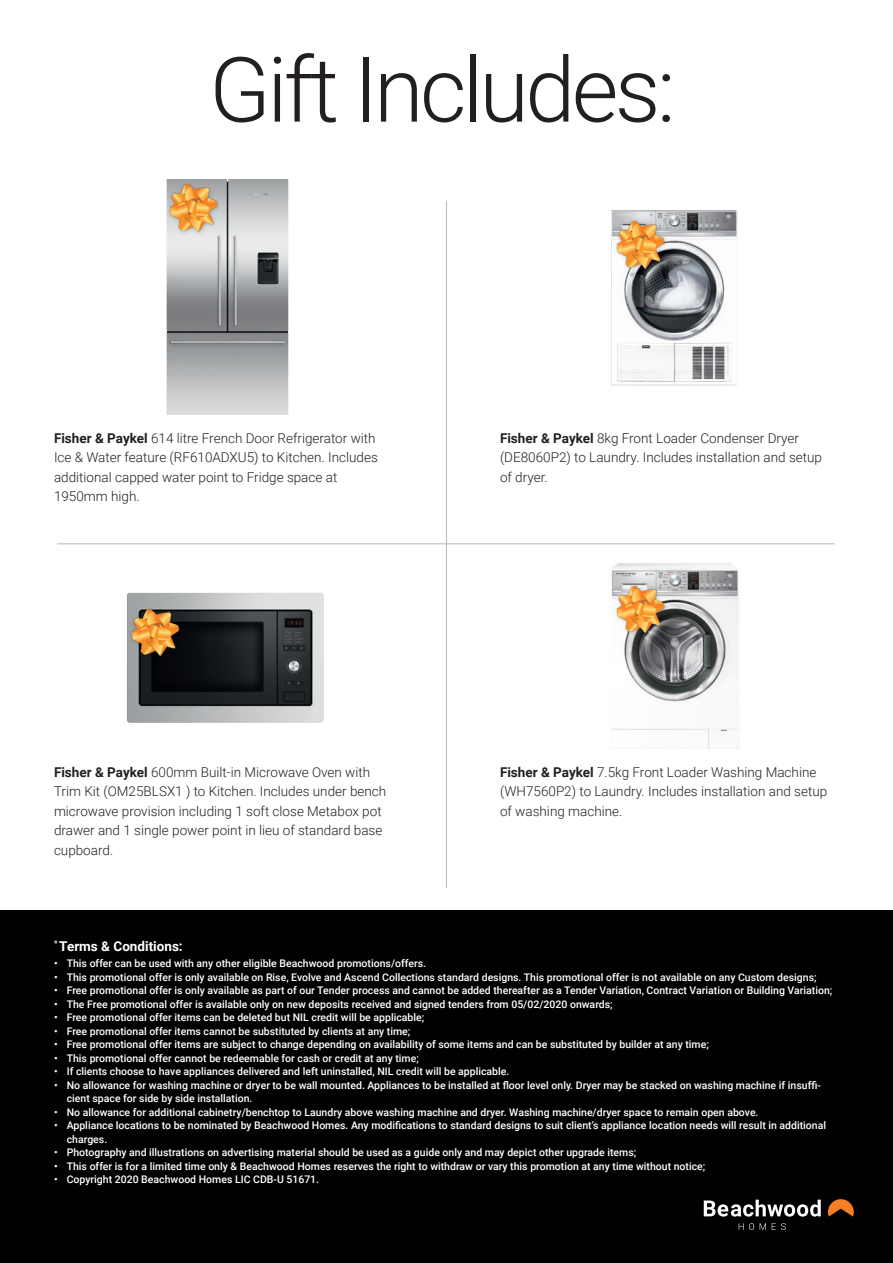
<style>
.page{position:relative;width:893px;height:1263px;background:#fff}
.page>*{position:absolute;margin:0;border:0;box-sizing:border-box;transform-origin:0 0}
.t1{font:300 90.15px "Roboto";letter-spacing:-.04em;color:#231f20}
.Paragraph_Style_1{font:300 13.5px/19.5px "Roboto";color:#231f20}
.t2{font:700 13.5px "Roboto";color:#fff}
.t3{font:500 10.5px/13.5px "Roboto";color:#fff}
.s1{font-weight:700}
</style>
<div class="page">
<img style="left:167px;top:179px;width:121px;height:236px">
<img style="left:611px;top:210px;width:126px;height:175px">
<img style="left:611px;top:563px;width:128px;height:186px">
<img style="left:127px;top:593px;width:197px;height:130px">
<img style="left:166px;top:179px;width:57px;height:59px">
<img style="left:127px;top:603px;width:58px;height:59px">
<img style="left:611px;top:580px;width:58px;height:60px">
<img style="left:610px;top:216px;width:59px;height:59px">
<hr style="left:446px;top:201px;width:1px;height:687px;background:#bcbdc0">
<hr style="left:57px;top:543px;width:778px;height:1px;background:#bcbdc0">
<div style="left:0;top:910px;width:893px;height:353px;background:#010101"></div>
<svg style="left:828px;top:1199px;width:26px;height:17px"></svg>
<svg style="left:704px;top:1200px;width:117px;height:16px"></svg>
<svg style="left:739px;top:1223px;width:15px;height:7px"></svg>
<svg style="left:760px;top:1223px;width:6px;height:7px"></svg>
<svg style="left:772px;top:1223px;width:14px;height:7px"></svg>
<p class="t1" style="left:209px;top:26px;width:468px">Gift Includes:</p>
<p class="Paragraph_Style_1" style="left:54px;top:428px;width:325px"><span class="s1">Fisher &amp; Paykel</span> 614 litre French Door Refrigerator with Ice &amp; Water feature (RF610ADXU5) to Kitchen. Includes additional capped water point to Fridge space at 1950mm high.</p>
<p class="Paragraph_Style_1" style="left:54px;top:762px;width:334px"><span class="s1">Fisher &amp; Paykel</span> 600mm Built-in Microwave Oven with Trim Kit (OM25BLSX1 ) to Kitchen. Includes under bench microwave provision including 1 soft close Metabox pot drawer and 1 single power point in lieu of standard base cupboard.</p>
<p class="Paragraph_Style_1" style="left:500px;top:428px;width:324px"><span class="s1">Fisher &amp; Paykel</span> 8kg Front Loader Condenser Dryer (DE8060P2) to Laundry. Includes installation and setup of dryer.</p>
<p class="Paragraph_Style_1" style="left:500px;top:762px;width:329px"><span class="s1">Fisher &amp; Paykel</span> 7.5kg Front Loader Washing Machine (WH7560P2) to Laundry. Includes installation and setup of washing machine.</p>
<p class="t2" style="left:54px;top:936px;width:130px"><sup>*</sup> Terms &amp; Conditions:</p>
<p class="t3" style="left:54px;top:956px;width:374px">• This offer can be used with any other eligible Beachwood promotions/offers.</p>
<p class="t3" style="left:54px;top:970px;width:764px">• This promotional offer is only available on Rise, Evolve and Ascend Collections standard designs. This promotional offer is not available on any Custom designs;</p>
<p class="t3" style="left:54px;top:983px;width:780px">• Free promotional offer is only available as part of our Tender process and cannot be added thereafter as a Tender Variation, Contract Variation or Building Variation;</p>
<p class="t3" style="left:54px;top:997px;width:560px">• The Free promotional offer is available only on new deposits received and signed tenders from 05/02/2020 onwards;</p>
<p class="t3" style="left:54px;top:1010px;width:372px">• Free promotional offer items can be deleted but NIL credit will be applicable;</p>
<p class="t3" style="left:54px;top:1024px;width:358px">• Free promotional offer items cannot be substituted by clients at any time;</p>
<p class="t3" style="left:54px;top:1037px;width:656px">• Free promotional offer items are subject to change depending on availability of some items and can be substituted by builder at any time;</p>
<p class="t3" style="left:54px;top:1051px;width:366px">• This promotional offer cannot be redeemable for cash or credit at any time;</p>
<p class="t3" style="left:54px;top:1064px;width:457px">• If clients choose to have appliances delivered and left uninstalled, NIL credit will be applicable.</p>
<p class="t3" style="left:67px;top:1078px;width:756px;text-indent:-13px">• No allowance for washing machine or dryer to be wall mounted. Appliances to be installed at floor level only. Dryer may be stacked on washing machine if insuffi&shy;cient space for side by side installation.</p>
<p class="t3" style="left:54px;top:1105px;width:706px">• No allowance for additional cabinetry/benchtop to Laundry above washing machine and dryer. Washing machine/dryer space to remain open above.</p>
<p class="t3" style="left:67px;top:1118px;width:761px;text-indent:-13px">• Appliance locations to be nominated by Beachwood Homes. Any modifications to standard designs to suit client’s appliance location needs will result in additional charges.</p>
<p class="t3" style="left:54px;top:1145px;width:584px">• Photography and illustrations on advertising material should be used as a guide only and may depict other upgrade items;</p>
<p class="t3" style="left:54px;top:1159px;width:653px">• This offer is for a limited time only &amp; Beachwood Homes reserves the right to withdraw or vary this promotion at any time without notice;</p>
<p class="t3" style="left:54px;top:1172px;width:267px">• Copyright 2020 Beachwood Homes LIC CDB-U 51671.</p>
</div>
